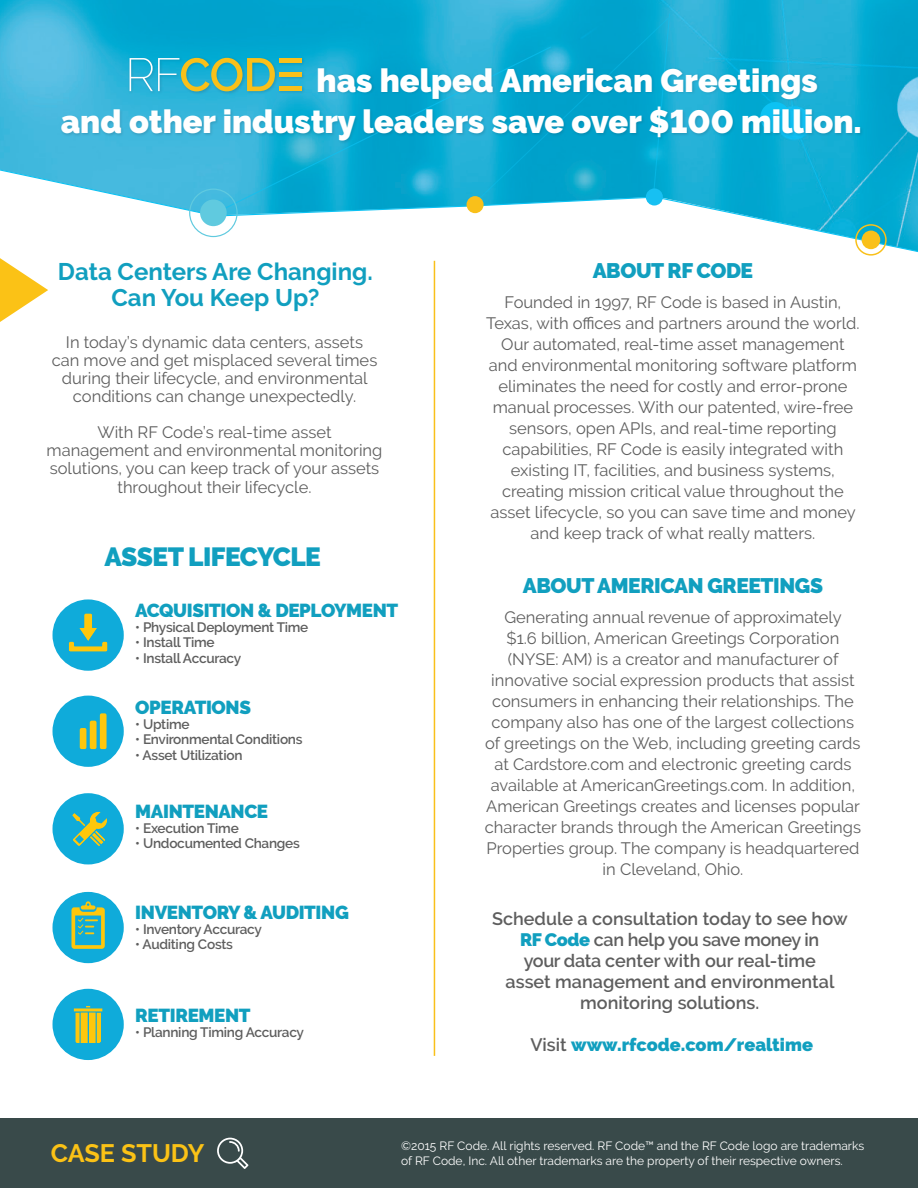
<style>
.page{position:relative;width:918px;height:1188px;background:#fff}
.page>*{position:absolute;margin:0;border:0;box-sizing:border-box;transform-origin:0 0}
.t1{font:900 32.55px "Raleway";color:#fff}
.t2{font:900 26.25px "Raleway";letter-spacing:-.02em;color:#119fbf}
.t3{font:700 25.2px "Raleway";letter-spacing:-.005em;color:#fbc216}
.t4{font:700 24px "Raleway";color:#119fbf}
.t5{font:900 21px "Raleway";letter-spacing:-.02em;color:#119fbf}
.t6{font:900 18.75px "Raleway";letter-spacing:-.02em;color:#119fbf}
.t7{font:600 18px/21px "Raleway";color:#5e5e5e;text-align:center}
.t8{font:900 18px "Raleway";color:#119fbf}
.t9{font:16.5px/21px "Raleway";color:#5e5e5e;text-align:center}
.t10{font:600 13.65px "Raleway";letter-spacing:-.02em;color:#5e5e5e}
.t11{font:12px/14.4px "Raleway";color:#fff}
.s1{font-weight:900;color:#119fbf}
.s2{font-weight:600;color:#5e5e5e}
</style>
<div class="page">
<img style="left:0;top:0;width:918px;height:163px">
<svg style="left:473px;top:12px;width:198px;height:151px"></svg>
<svg style="left:216px;top:45px;width:336px;height:118px"></svg>
<svg style="left:0;top:163px;width:918px;height:90px"></svg>
<div style="left:862px;top:231px;width:18px;height:18px;background:#f9c01a;border-radius:50%"></div>
<div style="left:646px;top:188px;width:17px;height:18px;background:#17c0f2;border-radius:50%"></div>
<div style="left:189px;top:189px;width:49px;height:48px;border:1px solid #60cadf;border-radius:50%"></div>
<div style="left:200px;top:200px;width:27px;height:26px;background:#60cadf;border-radius:50%"></div>
<div style="left:855px;top:224px;width:32px;height:32px;border:2px solid #f9c01a;border-radius:50%"></div>
<div style="left:60px;top:67px;width:804px;height:77px;background:#1b4f67;opacity:.24"></div>
<div style="left:279px;top:57px;width:27px;height:9px;background:#0fa6cb"></div>
<div style="left:280px;top:58px;width:22px;height:5px;background:#f9c01a"></div>
<div style="left:279px;top:71px;width:27px;height:9px;background:#25a9ce"></div>
<div style="left:280px;top:72px;width:22px;height:5px;background:#f9c01a"></div>
<div style="left:279px;top:86px;width:27px;height:9px;background:#26a9cf"></div>
<hr style="left:280px;top:87px;width:22px;height:4px;background:#f9c01a">
<div style="left:128px;top:57px;width:28px;height:38px;background:#1b4f67;opacity:.24"></div>
<div style="left:157px;top:57px;width:26px;height:38px;background:#27b2d9"></div>
<div style="left:180px;top:57px;width:33px;height:38px;background:#1b4f67;opacity:.24"></div>
<div style="left:210px;top:57px;width:36px;height:38px;background:#1b4f67;opacity:.24"></div>
<div style="left:246px;top:57px;width:32px;height:38px;background:#1b4f67;opacity:.24"></div>
<svg style="left:130px;top:58px;width:145px;height:33px"></svg>
<div style="left:467px;top:196px;width:17px;height:17px;background:#f9c01a;border-radius:50%"></div>
<div style="left:0;top:1119px;width:918px;height:69px;background:#394a4a"></div>
<svg style="left:217px;top:1138px;width:31px;height:31px"></svg>
<svg style="left:0;top:258px;width:48px;height:64px"></svg>
<hr style="left:434px;top:261px;width:1px;height:795px;background:#f9c01a">
<div style="left:53px;top:696px;width:71px;height:71px;background:#0fabda;border-radius:50%"></div>
<svg style="left:79px;top:713px;width:28px;height:37px"></svg>
<div style="left:53px;top:599px;width:71px;height:72px;background:#0fabda;border-radius:50%"></div>
<svg style="left:68px;top:613px;width:40px;height:39px"></svg>
<div style="left:53px;top:793px;width:71px;height:71px;background:#0fabda;border-radius:50%"></div>
<svg style="left:72px;top:811px;width:35px;height:35px"></svg>
<div style="left:52px;top:892px;width:72px;height:71px;background:#0fabda;border-radius:50%"></div>
<div style="left:52px;top:989px;width:72px;height:71px;background:#0fabda;border-radius:50%"></div>
<svg style="left:73px;top:1006px;width:30px;height:37px"></svg>
<svg style="left:71px;top:892px;width:34px;height:57px"></svg>
<p class="t1" style="left:317px;top:61px;width:503px">has helped American Greetings</p>
<p class="t1" style="left:61px;top:102px;width:803px">and other industry leaders save over $100 million.</p>
<p class="t4" style="left:58px;top:258px;width:316px">Data Centers Are Changing.</p>
<p class="t4" style="left:111px;top:284px;width:209px">Can You Keep Up?</p>
<p class="t9" style="left:52px;top:333px;width:327px;line-height:18px">In today’s dynamic data centers, assets can move and get misplaced several times during their lifecycle, and environmental conditions can change unexpectedly.</p>
<p class="t9" style="left:47px;top:423px;width:337px;line-height:18.3px">With RF Code’s real-time asset management and environmental monitoring solutions, you can keep track of your assets throughout their lifecycle.</p>
<p class="t2" style="left:105px;top:542px;width:218px">ASSET LIFECYCLE</p>
<p class="t6" style="left:135px;top:599px;width:264px">ACQUISITION &amp; DEPLOYMENT</p>
<p class="t10" style="left:135px;top:619px;width:175px">• Physical Deployment Time</p>
<p class="t10" style="left:135px;top:635px;width:81px">• Install Time</p>
<p class="t10" style="left:135px;top:650px;width:108px">• Install Accuracy</p>
<p class="t6" style="left:135px;top:696px;width:117px">OPERATIONS</p>
<p class="t10" style="left:135px;top:716px;width:56px">• Uptime</p>
<p class="t10" style="left:135px;top:732px;width:169px">• Environmental Conditions</p>
<p class="t10" style="left:135px;top:747px;width:109px">• Asset Utilization</p>
<p class="t6" style="left:135px;top:800px;width:134px">MAINTENANCE</p>
<p class="t10" style="left:135px;top:820px;width:105px">• Execution Time</p>
<p class="t10" style="left:135px;top:836px;width:166px">• Undocumented Changes</p>
<p class="t6" style="left:135px;top:901px;width:215px">INVENTORY &amp; AUDITING</p>
<p class="t10" style="left:135px;top:921px;width:128px">• Inventory Accuracy</p>
<p class="t10" style="left:135px;top:937px;width:99px">• Auditing Costs</p>
<p class="t6" style="left:135px;top:1005px;width:117px">RETIREMENT</p>
<p class="t10" style="left:135px;top:1025px;width:170px">• Planning Timing Accuracy</p>
<p class="t5" style="left:593px;top:259px;width:162px">ABOUT RF CODE</p>
<p class="t9" style="left:486px;top:292px;width:375px">Founded in 1997, RF Code is based in Austin, Texas, with offices and partners around the world.<br>Our automated, real-time asset management and environmental monitoring software platform eliminates the need for costly and error-prone manual processes. With our patented, wire-free sensors, open APIs, and real-time reporting capabilities, RF Code is easily integrated with existing IT, facilities, and business systems, creating mission critical value throughout the asset lifecycle, so you can save time and money and keep track of what really matters.</p>
<p class="t5" style="left:523px;top:573px;width:302px">ABOUT AMERICAN GREETINGS</p>
<p class="t9" style="left:485px;top:606px;width:378px">Generating annual revenue of approximately<br>$1.6 billion, American Greetings Corporation (NYSE: AM) is a creator and manufacturer of innovative social expression products that assist consumers in enhancing their relationships. The company also has one of the largest collections of greetings on the Web, including greeting cards at Cardstore.com and electronic greeting cards available at AmericanGreetings.com. In addition, American Greetings creates and licenses popular character brands through the American Greetings Properties group. The company is headquartered</p>
<p class="t9" style="left:603px;top:858px;width:142px">in Cleveland, Ohio.</p>
<p class="t7" style="left:492px;top:908px;width:357px">Schedule a consultation today to see how</p>
<p class="t7" style="left:506px;top:929px;width:330px"><span class="s1">RF Code</span> can help you save money in your data center with our real-time asset management and environmental monitoring solutions.</p>
<p class="t8" style="left:530px;top:1034px;width:284px"><span class="s2">Visit</span> www.rfcode.com/realtime</p>
<p class="t3" style="left:51px;top:1139px;width:155px">CASE STUDY</p>
<p class="t11" style="left:401px;top:1139px;width:465px">©2015 RF Code. All rights reserved. RF Code™ and the RF Code logo are trademarks of RF Code, Inc. All other trademarks are the property of their respective owners.</p>
</div>
